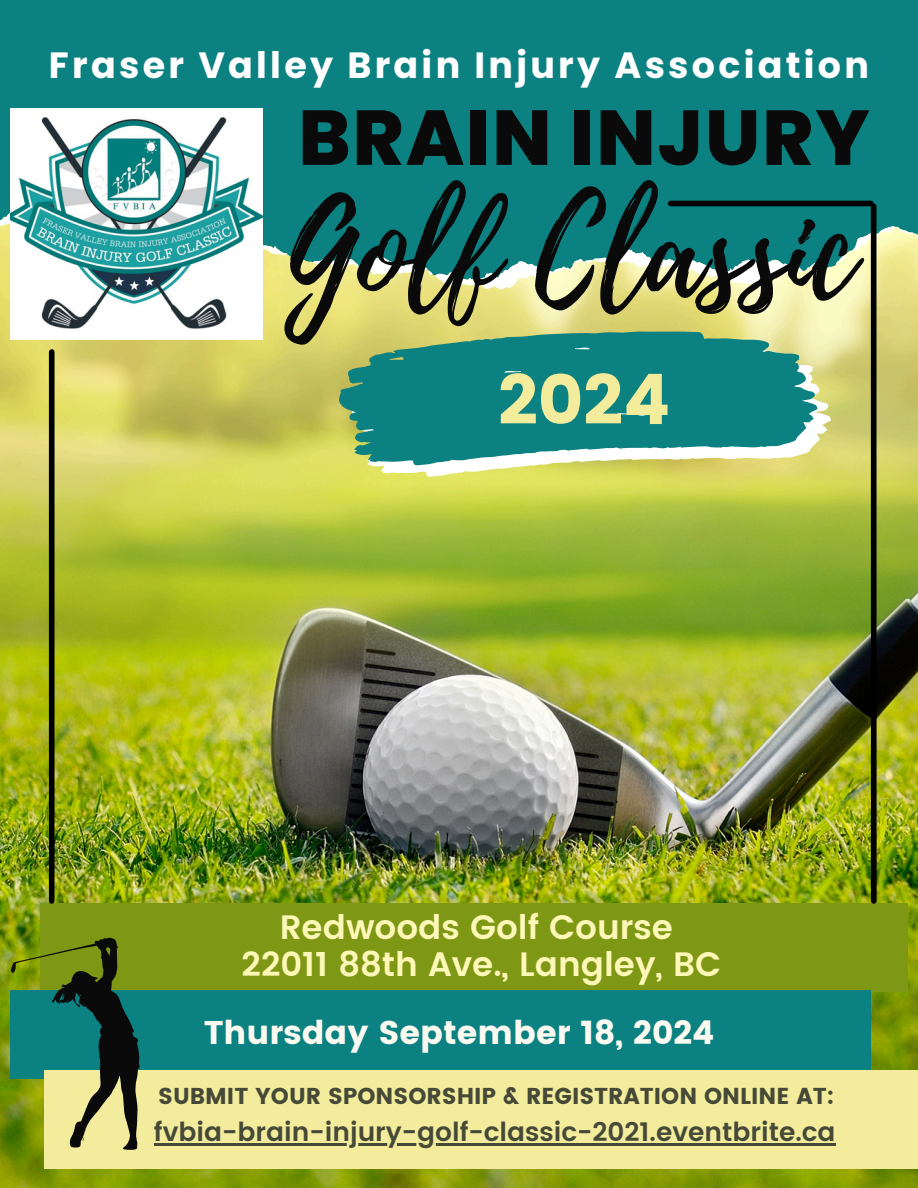
<style>
.page{position:relative;width:918px;height:1188px;background:#fff}
.page>*{position:absolute;margin:0;border:0;box-sizing:border-box;transform-origin:0 0}
.t1{font:130.5px "Playlist Script";color:#0a0a0a}
.t2{font:800 77.55px "Poppins";letter-spacing:.025em;color:#0a0a0a}
.t3{font:69.6px "Poppins";color:#f2ec9c}
.t4{font:700 36.45px "Poppins";letter-spacing:.09em;color:#fff}
.t5{font:600 33.9px/37.2px "Poppins";color:#fdf8b7;text-align:center}
.t6{font:32.85px "Poppins";color:#fafaf0}
.t7{font:600 26.25px "Poppins";color:#464937}
.t8{font:22.95px "Poppins";color:#464937}
</style>
<div class="page">
<img style="left:0;top:289px;width:918px;height:899px">
<div style="left:40px;top:904px;width:867px;height:88px;background:#7e9714"></div>
<div style="left:0;top:0;width:918px;height:198px;background:#0c8181"></div>
<svg style="left:0;top:198px;width:918px;height:91px;background:#58a592"></svg>
<div style="left:10px;top:991px;width:861px;height:88px;background:#0c8181"></div>
<div style="left:44px;top:1070px;width:874px;height:99px;background:#f2ec9c"></div>
<div style="left:671px;top:201px;width:200px;height:5px;background:#000"></div>
<div style="left:49px;top:352px;width:6px;height:549px;background:#000"></div>
<div style="left:871px;top:206px;width:6px;height:695px;background:#000"></div>
<svg style="left:10px;top:938px;width:130px;height:212px"></svg>
<svg style="left:347px;top:317px;width:488px;height:185px;background:#d4da5e"></svg>
<svg style="left:334px;top:306px;width:487px;height:184px;background:#6aaa83"></svg>
<hr style="left:154px;top:1144px;width:682px;height:2px;background:#464937">
<img style="left:10px;top:109px;width:252px;height:230px">
<h4 class="t4" style="left:49px;top:40px;width:822px">Fraser Valley Brain Injury Association</h4>
<h3 class="t2" style="left:298px;top:83px;width:573px">BRAIN INJURY</h3>
<p class="t1" style="left:284px;top:158px;width:572px">Golf Classic</p>
<p class="t3" style="left:498px;top:359px;width:174px">2024</p>
<h4 class="t5" style="left:242px;top:909px;width:481px">Redwoods Golf Course<br>22011 88th Ave., Langley, BC</h4>
<h2 class="t6" style="left:204px;top:1013px;width:512px">Thursday September 18, 2024</h2>
<p class="t8" style="left:158px;top:1082px;width:677px">SUBMIT YOUR SPONSORSHIP &amp; REGISTRATION ONLINE AT:</p>
<h1 class="t7" style="left:154px;top:1117px;width:683px">fvbia-brain-injury-golf-classic-2021.eventbrite.ca</h1>
</div>
